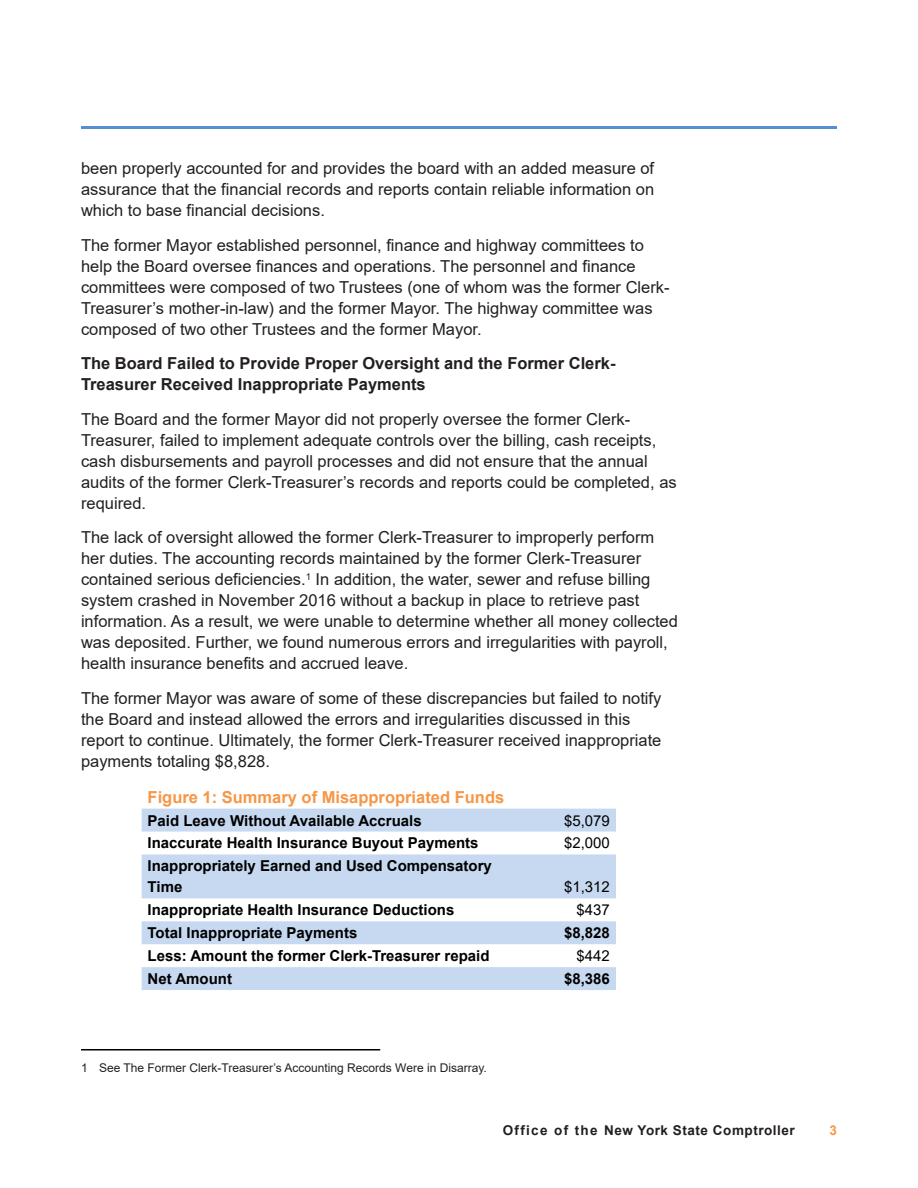
<style>
.page{position:relative;width:918px;height:1188px;background:#fff}
.page>*{position:absolute;margin:0;border:0;box-sizing:border-box;transform-origin:0 0}
.Body_Text{font:16.5px/21px "Arial";color:#231f20}
.Body_Text-2{font:700 16.5px/21px "Arial";color:#231f20}
._7_Figures{font:700 16.5px "Arial";color:#f79646}
._7_Figures-2{font:700 15px/21px "Arial";color:#000}
._7_Figures-3{font:15px "Arial";color:#000}
.t1{font:700 13.5px "Arial";letter-spacing:.04em;color:#231f20}
.t2{font:700 13.5px "Arial";color:#f79646}
.Footnotes{font:12px "Arial";color:#231f20}
</style>
<div class="page">
<hr style="left:81px;top:126px;width:756px;height:3px;background:#558ed5">
<hr style="left:81px;top:1049px;width:299px;height:2px;background:#000">
<svg style="left:142px;top:809px;width:474px;height:181px;fill:#c6d9f1"></svg>
<p class="Body_Text" style="left:81px;top:158px;width:575px;text-align:justify">been properly accounted for and provides the board with an added measure of assurance that the financial records and reports contain reliable information on which to base financial decisions.</p>
<p class="Body_Text" style="left:81px;top:234px;width:590px">The former Mayor established personnel, finance and highway committees to help the Board oversee finances and operations. The personnel and finance committees were composed of two Trustees (one of whom was the former Clerk-Treasurer’s mother-in-law) and the former Mayor. The highway committee was composed of two other Trustees and the former Mayor.</p>
<p class="Body_Text-2" style="left:81px;top:353px;width:536px">The Board Failed to Provide Proper Oversight and the Former Clerk-<br>Treasurer Received Inappropriate Payments</p>
<p class="Body_Text" style="left:81px;top:408px;width:597px">The Board and the former Mayor did not properly oversee the former Clerk-Treasurer, failed to implement adequate controls over the billing, cash receipts, cash disbursements and payroll processes and did not ensure that the annual audits of the former Clerk-Treasurer’s records and reports could be completed, as required.</p>
<p class="Body_Text" style="left:81px;top:527px;width:599px">The lack of oversight allowed the former Clerk-Treasurer to improperly perform her duties. The accounting records maintained by the former Clerk-Treasurer contained serious deficiencies. <sup>1</sup> In addition, the water, sewer and refuse billing system crashed in November 2016 without a backup in place to retrieve past information. As a result, we were unable to determine whether all money collected was deposited. Further, we found numerous errors and irregularities with payroll, health insurance benefits and accrued leave.</p>
<p class="Body_Text" style="left:81px;top:687px;width:582px">The former Mayor was aware of some of these discrepancies but failed to notify the Board and instead allowed the errors and irregularities discussed in this report to continue. Ultimately, the former Clerk-Treasurer received inappropriate payments totaling $8,828.</p>
<p class="_7_Figures" style="left:148px;top:785px;width:358px">Figure 1: Summary of Misappropriated Funds</p>
<p class="_7_Figures-2" style="left:148px;top:810px;width:276px">Paid Leave Without Available Accruals</p>
<p class="_7_Figures-3" style="left:564px;top:810px;width:47px">$5,079</p>
<p class="_7_Figures-2" style="left:148px;top:833px;width:332px">Inaccurate Health Insurance Buyout Payments</p>
<p class="_7_Figures-3" style="left:564px;top:833px;width:47px">$2,000</p>
<p class="_7_Figures-2" style="left:148px;top:856px;width:346px">Inappropriately Earned and Used Compensatory<br>Time</p>
<p class="_7_Figures-3" style="left:564px;top:877px;width:47px">$1,312</p>
<p class="_7_Figures-2" style="left:148px;top:900px;width:308px">Inappropriate Health Insurance Deductions</p>
<p class="_7_Figures-3" style="left:577px;top:900px;width:35px">$437</p>
<p class="_7_Figures-2" style="left:148px;top:923px;width:211px">Total Inappropriate Payments</p>
<p class="_7_Figures-2" style="left:564px;top:923px;width:47px">$8,828</p>
<p class="_7_Figures-2" style="left:148px;top:946px;width:344px">Less: Amount the former Clerk-Treasurer repaid</p>
<p class="_7_Figures-3" style="left:577px;top:946px;width:35px">$442</p>
<p class="_7_Figures-2" style="left:148px;top:968px;width:86px">Net Amount</p>
<p class="_7_Figures-2" style="left:564px;top:968px;width:47px">$8,386</p>
<p class="Footnotes" style="left:81px;top:1059px;width:405px">1 See The Former Clerk-Treasurer’s Accounting Records Were in Disarray.</p>
<p class="t1" style="left:503px;top:1121px;width:294px">Office of the New York State Comptroller</p>
<p class="t2" style="left:829px;top:1121px;width:9px">3</p>
</div>
